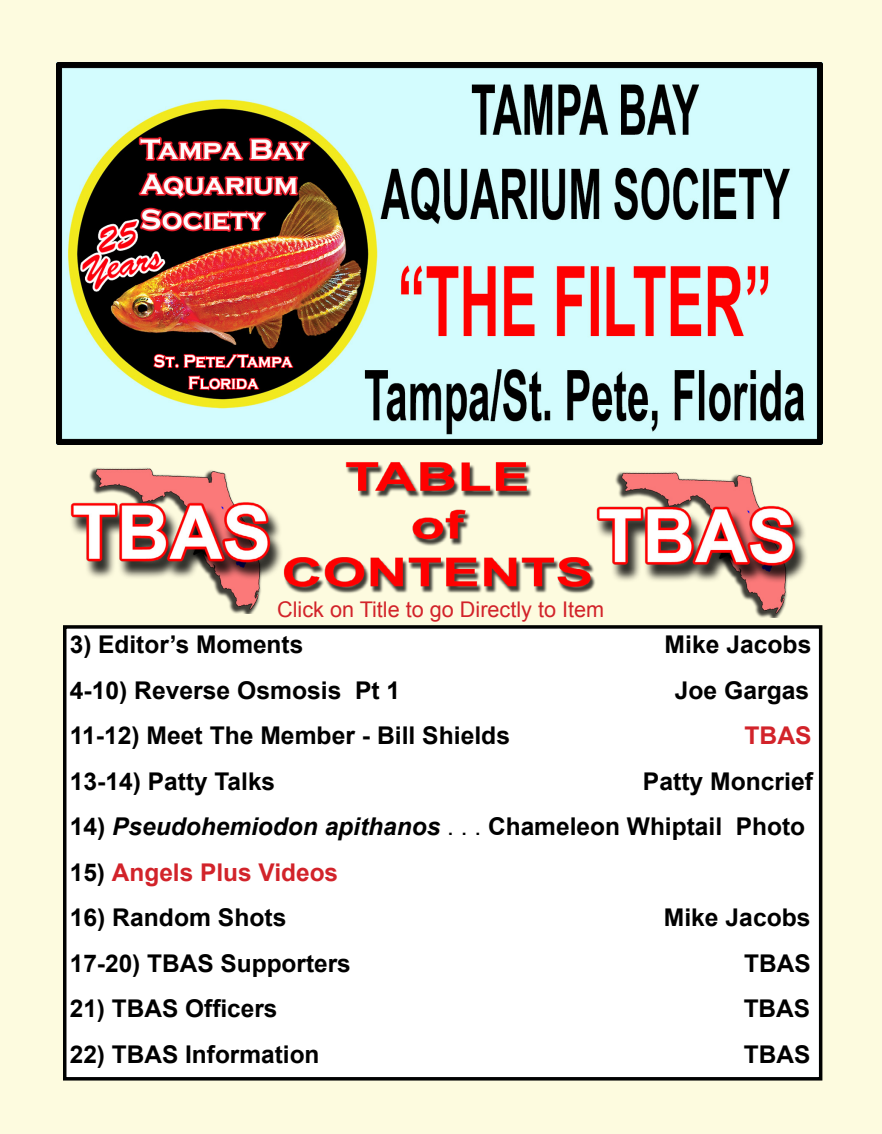
<style>
.page{position:relative;width:882px;height:1134px;background:#fdfbdf}
.page>*{position:absolute;margin:0;border:0;box-sizing:border-box;transform-origin:0 0}
.t1{font:700 24.5px "Arial";color:#000}
.t2{font:700 24.5px "Arial";color:#d2232a}
.t3{font:21.7px "Arial";color:#d2232a}
.s1{font-style:italic}
.s2{font-weight:400}
.s3{color:#000}
</style>
<div class="page">
<div style="left:63px;top:625px;width:759px;height:456px;background:#fff;border:3px solid #000101"></div>
<img style="left:57px;top:62px;width:765px;height:383px">
<img style="left:294px;top:462px;width:280px;height:132px">
<img style="left:83px;top:419px;width:185px;height:195px">
<img style="left:70px;top:477px;width:226px;height:114px">
<img style="left:608px;top:423px;width:185px;height:195px">
<img style="left:574px;top:480px;width:233px;height:115px">
<p class="t3" style="left:277px;top:595px;width:328px">Click on Title to go Directly to Item</p>
<p class="t1" style="left:70px;top:628px;width:235px">3) Editor’s Moments</p>
<p class="t1" style="left:665px;top:628px;width:148px">Mike Jacobs</p>
<p class="t1" style="left:70px;top:674px;width:332px">4-10) Reverse Osmosis Pt 1</p>
<p class="t1" style="left:675px;top:674px;width:136px">Joe Gargas</p>
<p class="t1" style="left:70px;top:719px;width:442px">11-12) Meet The Member - Bill Shields</p>
<p class="t2" style="left:745px;top:719px;width:69px">TBAS</p>
<p class="t1" style="left:70px;top:765px;width:207px">13-14) Patty Talks</p>
<p class="t1" style="left:643px;top:765px;width:172px">Patty Moncrief</p>
<p class="t1" style="left:70px;top:810px;width:737px">14) <span class="s1">Pseudohemiodon apithanos</span> <span class="s2">. . .</span> Chameleon Whiptail Photo</p>
<p class="t2" style="left:70px;top:856px;width:270px"><span class="s3">15)</span> Angels Plus Videos</p>
<p class="t1" style="left:70px;top:901px;width:218px">16) Random Shots</p>
<p class="t1" style="left:664px;top:901px;width:148px">Mike Jacobs</p>
<p class="t1" style="left:70px;top:947px;width:283px">17-20) TBAS Supporters</p>
<p class="t1" style="left:744px;top:947px;width:68px">TBAS</p>
<p class="t1" style="left:70px;top:992px;width:209px">21) TBAS Officers</p>
<p class="t1" style="left:744px;top:992px;width:68px">TBAS</p>
<p class="t1" style="left:70px;top:1038px;width:251px">22) TBAS Information</p>
<p class="t1" style="left:744px;top:1038px;width:68px">TBAS</p>
</div>
